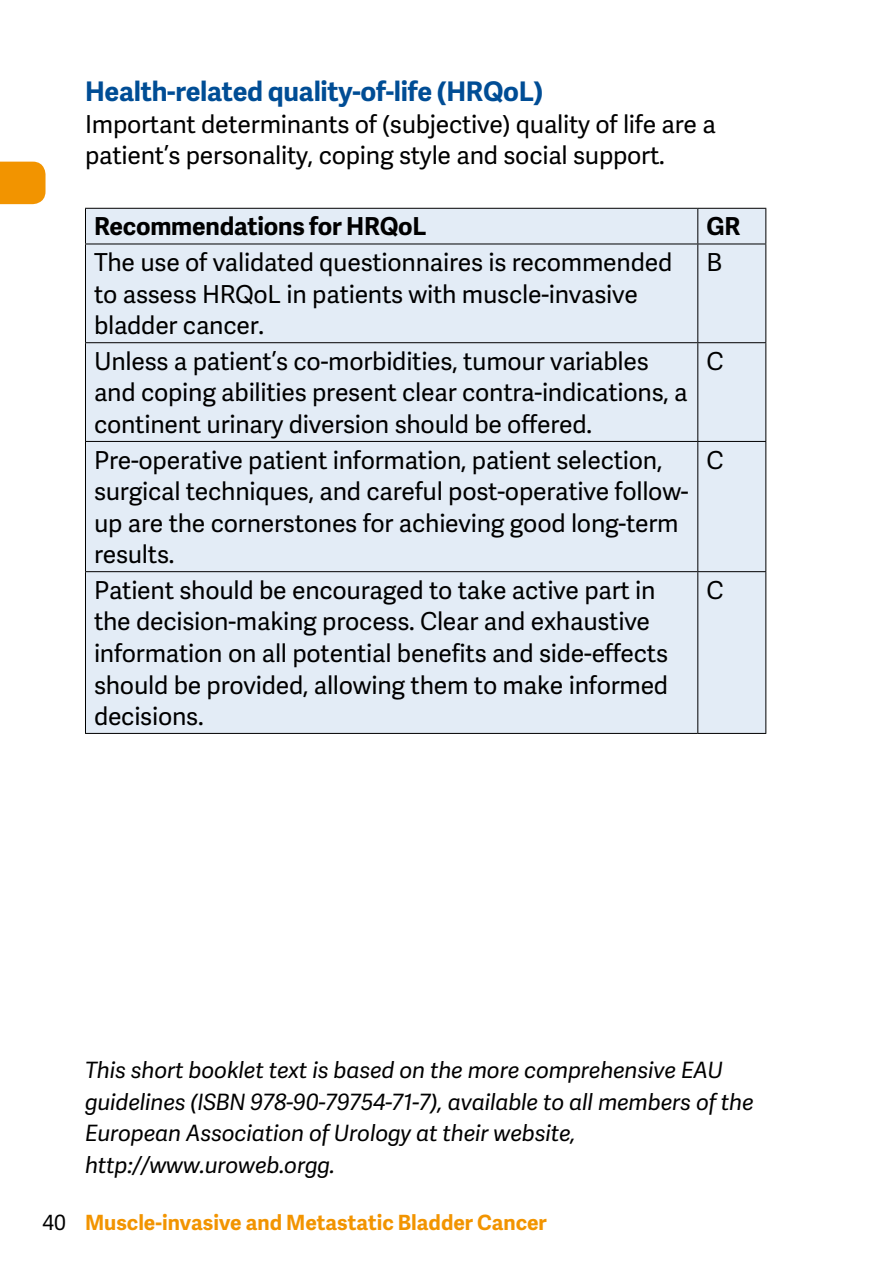
<style>
.page{position:relative;width:893px;height:1276px;background:#fff}
.page>*{position:absolute;margin:0;border:0;box-sizing:border-box;transform-origin:0 0}
.t1{font:700 27px "Adelle Sans";letter-spacing:-.01em;color:#004d95}
.t2{font:24.6px/31.5px "Adelle Sans";letter-spacing:-.01em;color:#000}
.t3{font:700 24.6px "Adelle Sans";letter-spacing:-.01em;color:#000}
.t4{font:italic 22.5px/31.5px "Adelle Sans";letter-spacing:-.01em;color:#000}
.t5{font:700 21px "Adelle Sans";color:#f29400}
.s1{font-weight:400;color:#000}
</style>
<div class="page">
<div style="left:0;top:162px;width:46px;height:42px;background:#f29400"></div>
<div style="left:86px;top:209px;width:679px;height:524px;background:#e3ecf6"></div>
<hr style="left:85px;top:208px;width:613px;height:1px;background:#000">
<hr style="left:85px;top:209px;width:1px;height:34px;background:#000">
<hr style="left:698px;top:208px;width:68px;height:1px;background:#000">
<hr style="left:697px;top:209px;width:1px;height:34px;background:#000">
<hr style="left:765px;top:209px;width:1px;height:34px;background:#000">
<hr style="left:85px;top:243px;width:613px;height:1px;background:#000">
<hr style="left:85px;top:244px;width:1px;height:98px;background:#000">
<hr style="left:698px;top:243px;width:68px;height:1px;background:#000">
<hr style="left:697px;top:244px;width:1px;height:98px;background:#000">
<hr style="left:765px;top:244px;width:1px;height:98px;background:#000">
<hr style="left:85px;top:342px;width:613px;height:1px;background:#000">
<hr style="left:85px;top:343px;width:1px;height:98px;background:#000">
<hr style="left:698px;top:342px;width:68px;height:1px;background:#000">
<hr style="left:697px;top:343px;width:1px;height:98px;background:#000">
<hr style="left:765px;top:343px;width:1px;height:98px;background:#000">
<hr style="left:85px;top:441px;width:613px;height:1px;background:#000">
<hr style="left:85px;top:442px;width:1px;height:129px;background:#000">
<hr style="left:698px;top:441px;width:68px;height:1px;background:#000">
<hr style="left:697px;top:442px;width:1px;height:129px;background:#000">
<hr style="left:765px;top:442px;width:1px;height:129px;background:#000">
<hr style="left:85px;top:571px;width:613px;height:1px;background:#000">
<hr style="left:85px;top:572px;width:1px;height:161px;background:#000">
<hr style="left:698px;top:571px;width:68px;height:1px;background:#000">
<hr style="left:697px;top:572px;width:1px;height:161px;background:#000">
<hr style="left:765px;top:572px;width:1px;height:161px;background:#000">
<hr style="left:85px;top:733px;width:613px;height:1px;background:#000">
<hr style="left:698px;top:733px;width:68px;height:1px;background:#000">
<p class="t1" style="left:85px;top:72px;width:460px">Health-related quality-of-life (HRQoL)</p>
<p class="t2" style="left:85px;top:107px;width:632px">Important determinants of (subjective) quality of life are a patient’s personality, coping style and social support.</p>
<p class="t3" style="left:94px;top:209px;width:334px">Recommendations for HRQoL</p>
<p class="t3" style="left:706px;top:209px;width:35px">GR</p>
<p class="t2" style="left:94px;top:246px;width:580px">The use of validated questionnaires is recommended to assess HRQoL in patients with muscle-invasive bladder cancer.</p>
<p class="t2" style="left:706px;top:246px;width:17px">B</p>
<p class="t2" style="left:94px;top:345px;width:595px">Unless a patient’s co-morbidities, tumour variables and coping abilities present clear contra-indications, a continent urinary diversion should be offered.</p>
<p class="t2" style="left:706px;top:345px;width:19px">C</p>
<p class="t2" style="left:94px;top:443px;width:596px">Pre-operative patient information, patient selection, surgical techniques, and careful post-operative follow&shy;up are the cornerstones for achieving good long-term results.</p>
<p class="t2" style="left:706px;top:443px;width:19px">C</p>
<p class="t2" style="left:94px;top:573px;width:576px">Patient should be encouraged to take active part in the decision-making process. Clear and exhaustive information on all potential benefits and side-effects should be provided, allowing them to make informed decisions.</p>
<p class="t2" style="left:706px;top:574px;width:19px">C</p>
<p class="t4" style="left:85px;top:1053px;width:670px">This short booklet text is based on the more comprehensive EAU guidelines (ISBN 978-90-79754-71-7), available to all members of the European Association of Urology at their website, http://www.uroweb.orgg.</p>
<p class="t5" style="left:43px;top:1207px;width:506px"><span class="s1">40</span> Muscle-invasive and Metastatic Bladder Cancer</p>
</div>
